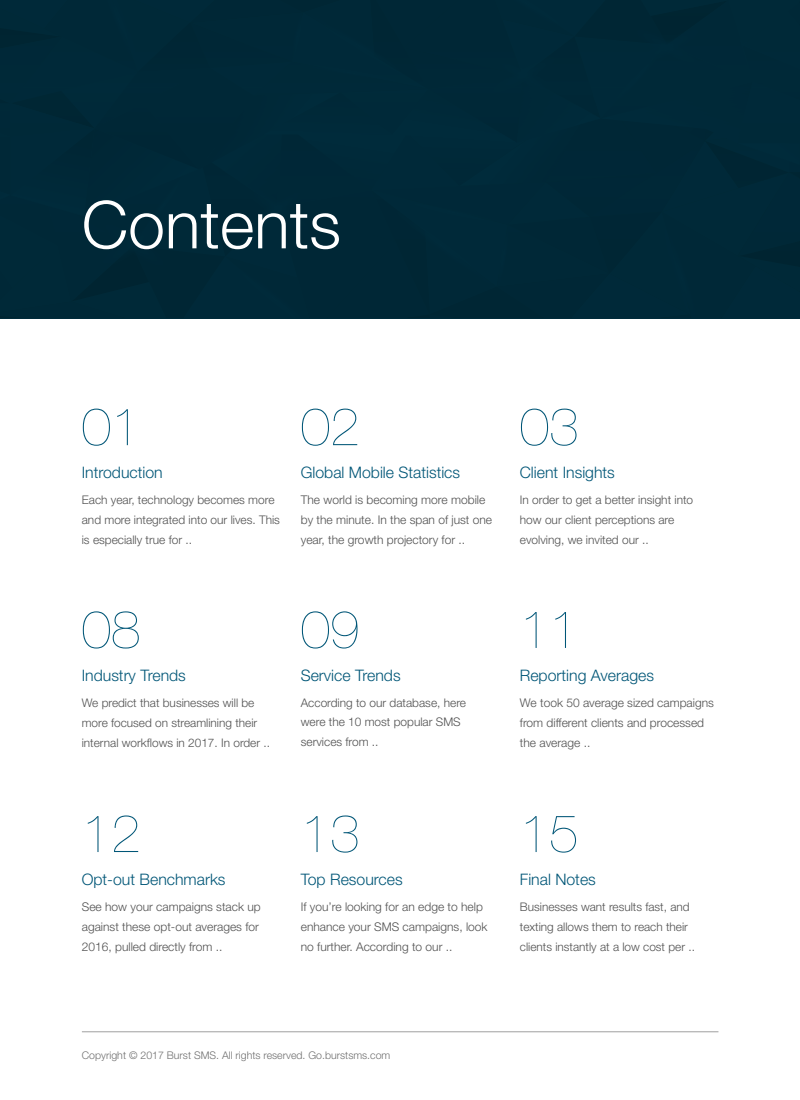
<style>
.page{position:relative;width:800px;height:1100px;background:#fff}
.page>*{position:absolute;margin:0;border:0;box-sizing:border-box;transform-origin:0 0}
.t1{font:300 66.1px "Helvetica Neue";color:#fff}
.t2{font:200 52.8px "Helvetica Neue";color:#005677}
.t3{font:300 15.9px "Helvetica Neue";color:#005677}
.t4{font:300 12px/20px "Helvetica Neue";color:#515151}
.t5{font:300 11.9px/19.8px "Helvetica Neue";color:#515151}
.t6{font:300 11.8px/20px "Helvetica Neue";color:#515151}
.t7{font:300 10.6px "Helvetica Neue";color:#707070}
</style>
<div class="page">
<div style="left:0;top:0;width:800px;height:318px;background:#002838"></div>
<hr style="left:82px;top:1031px;width:636px;height:1px;background:#b7b7b7">
<h1 class="t1" style="left:82px;top:171px;width:261px">Contents</h1>
<h2 class="t2" style="left:82px;top:385px;width:60px">01</h2>
<h2 class="t2" style="left:301px;top:385px;width:60px">02</h2>
<h2 class="t2" style="left:520px;top:385px;width:60px">03</h2>
<h3 class="t3" style="left:82px;top:460px;width:83px">Introduction</h3>
<h3 class="t3" style="left:301px;top:460px;width:161px">Global Mobile Statistics</h3>
<h3 class="t3" style="left:520px;top:460px;width:97px">Client Insights</h3>
<p class="t5" style="left:82px;top:489px;width:200px">Each year, technology becomes more and more integrated into our lives. This is especially true for ..</p>
<p class="t4" style="left:301px;top:489px;width:193px">The world is becoming more mobile by the minute. In the span of just one year, the growth projectory for ..</p>
<p class="t5" style="left:520px;top:489px;width:175px">In order to get a better insight into how our client perceptions are evolving, we invited our ..</p>
<h2 class="t2" style="left:82px;top:588px;width:60px">08</h2>
<h2 class="t2" style="left:301px;top:588px;width:60px">09</h2>
<h2 class="t2" style="left:520px;top:588px;width:60px">11</h2>
<h3 class="t3" style="left:82px;top:662px;width:106px">Industry Trends</h3>
<h3 class="t3" style="left:301px;top:662px;width:101px">Service Trends</h3>
<h3 class="t3" style="left:520px;top:662px;width:136px">Reporting Averages</h3>
<p class="t6" style="left:82px;top:692px;width:190px">We predict that businesses will be more focused on streamlining their internal workflows in 2017. In order ..</p>
<p class="t5" style="left:301px;top:692px;width:167px">According to our database, here were the 10 most popular SMS services from ..</p>
<p class="t4" style="left:520px;top:692px;width:196px">We took 50 average sized campaigns from different clients and processed the average ..</p>
<h2 class="t2" style="left:82px;top:792px;width:60px">12</h2>
<h2 class="t2" style="left:301px;top:792px;width:60px">13</h2>
<h2 class="t2" style="left:520px;top:792px;width:60px">15</h2>
<h3 class="t3" style="left:82px;top:867px;width:145px">Opt-out Benchmarks</h3>
<h3 class="t3" style="left:301px;top:867px;width:103px">Top Resources</h3>
<h3 class="t3" style="left:520px;top:867px;width:78px">Final Notes</h3>
<p class="t4" style="left:82px;top:896px;width:180px">See how your campaigns stack up against these opt-out averages for<br>2016, pulled directly from ..</p>
<p class="t4" style="left:301px;top:896px;width:188px">If you’re looking for an edge to help enhance your SMS campaigns, look no further. According to our ..</p>
<p class="t6" style="left:520px;top:896px;width:177px">Businesses want results fast, and texting allows them to reach their clients instantly at a low cost per ..</p>
<p class="t7" style="left:82px;top:1046px;width:310px">Copyright © 2017 Burst SMS. All rights reserved. Go.burstsms.com</p>
</div>
